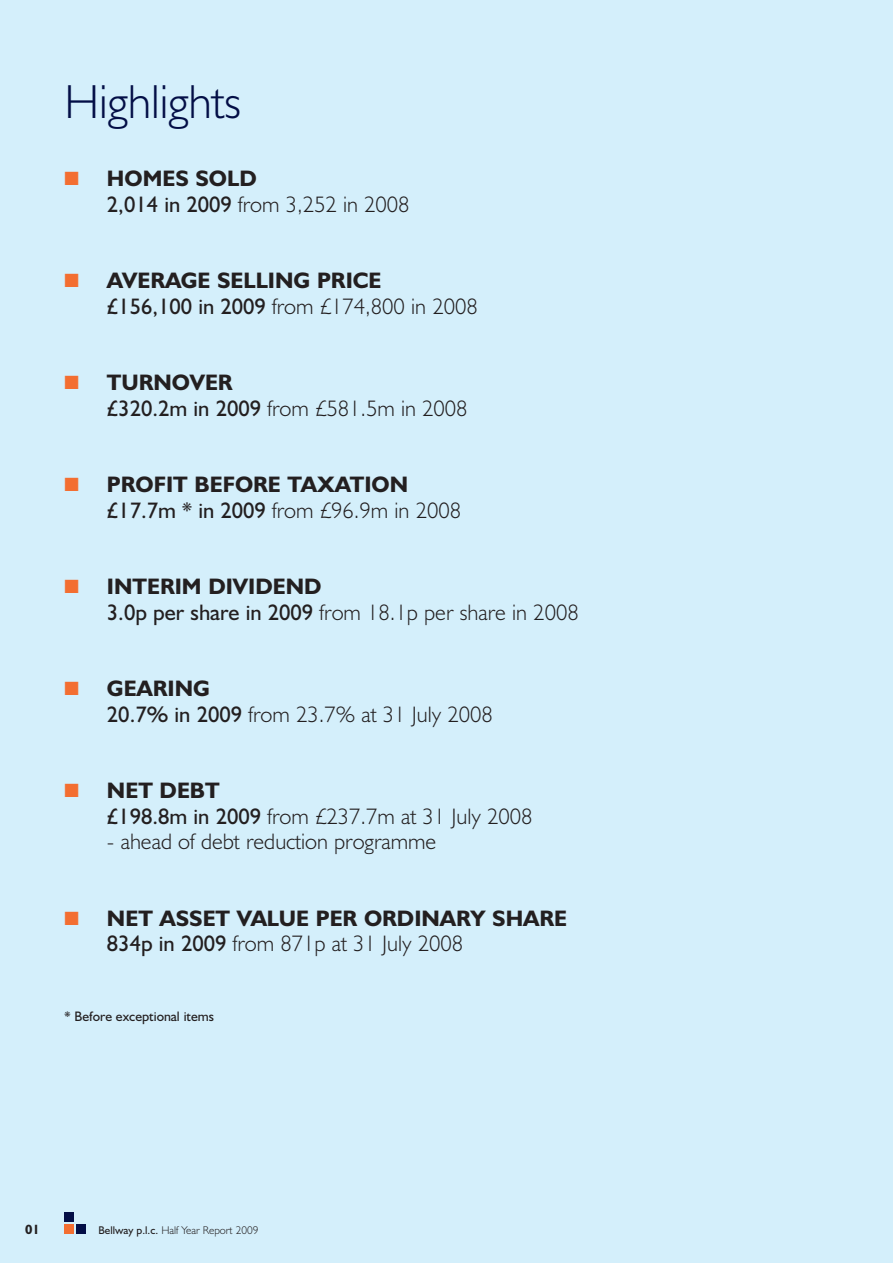
<style>
.page{position:relative;width:893px;height:1263px;background:#d4effb}
.page>*{position:absolute;margin:0;border:0;box-sizing:border-box;transform-origin:0 0}
.t1{font:300 48px "Humanist 521 BT";color:#030e46}
.t2{font:300 22.5px/25.5px "Humanist 521 BT";color:#231f20}
.t3{font:700 22.5px/25.5px "Humanist 521 BT";color:#231f20}
.t4{font:13.8px "Humanist 521 BT";color:#231f20}
.t5{font:700 13.5px "Humanist 521 BT";color:#231f20}
.t6{font:300 11.25px "Humanist 521 BT";color:#231f20}
.s1{color:#f36e31}
.s2{font-weight:700}
.s3{font-weight:400}
.s4{font-weight:300}
</style>
<div class="page">
<h1 class="t1" style="left:64px;top:86px;width:178px">Highlights</h1>
<p class="t2" style="left:107px;top:168px;width:304px;text-indent:-43px"><span class="s1">■</span> <span class="s2">HOMES SOLD<br></span><span class="s3">2,014 in 2009</span> from 3,252 in 2008</p>
<p class="t3" style="left:107px;top:270px;width:372px;text-indent:-43px"><span class="s1">■</span> AVERAGE SELLING PRICE<br><span class="s3">£156,100 in 2009</span> <span class="s4">from £174,800 in 2008</span></p>
<p class="t2" style="left:107px;top:372px;width:362px;text-indent:-43px"><span class="s1">■</span> <span class="s2">TURNOVER<br></span><span class="s3">£320.2m in 2009</span> from £581.5m in 2008</p>
<p class="t3" style="left:107px;top:474px;width:355px;text-indent:-43px"><span class="s1">■</span> PROFIT BEFORE TAXATION <span class="s3">£17.7m * in 2009</span> <span class="s4">from £96.9m in 2008</span></p>
<p class="t2" style="left:107px;top:576px;width:473px;text-indent:-43px"><span class="s1">■</span> <span class="s2">INTERIM DIVIDEND<br></span><span class="s3">3.0p per share in 2009</span> from 18.1p per share in 2008</p>
<p class="t2" style="left:107px;top:678px;width:387px;text-indent:-43px"><span class="s1">■</span> <span class="s2">GEARING<br></span><span class="s3">20.7% in 2009</span> from 23.7% at 31 July 2008</p>
<p class="t2" style="left:107px;top:780px;width:427px;text-indent:-43px"><span class="s1">■</span> <span class="s2">NET DEBT<br></span><span class="s3">£198.8m in 2009</span> from £237.7m at 31 July 2008</p>
<p class="t2" style="left:107px;top:831px;width:331px">- ahead of debt reduction programme</p>
<p class="t3" style="left:107px;top:908px;width:461px;text-indent:-43px"><span class="s1">■</span> NET ASSET VALUE PER ORDINARY SHARE<br><span class="s3">834p in 2009</span> <span class="s4">from 871p at 31 July 2008</span></p>
<p class="t4" style="left:64px;top:1012px;width:151px">* Before exceptional items</p>
<p class="t5" style="left:25px;top:1224px;width:16px">01</p>
<p class="t6" style="left:98px;top:1226px;width:161px"><span class="s3">Bellway p.l.c.</span> Half Year Report 2009</p>
</div>
